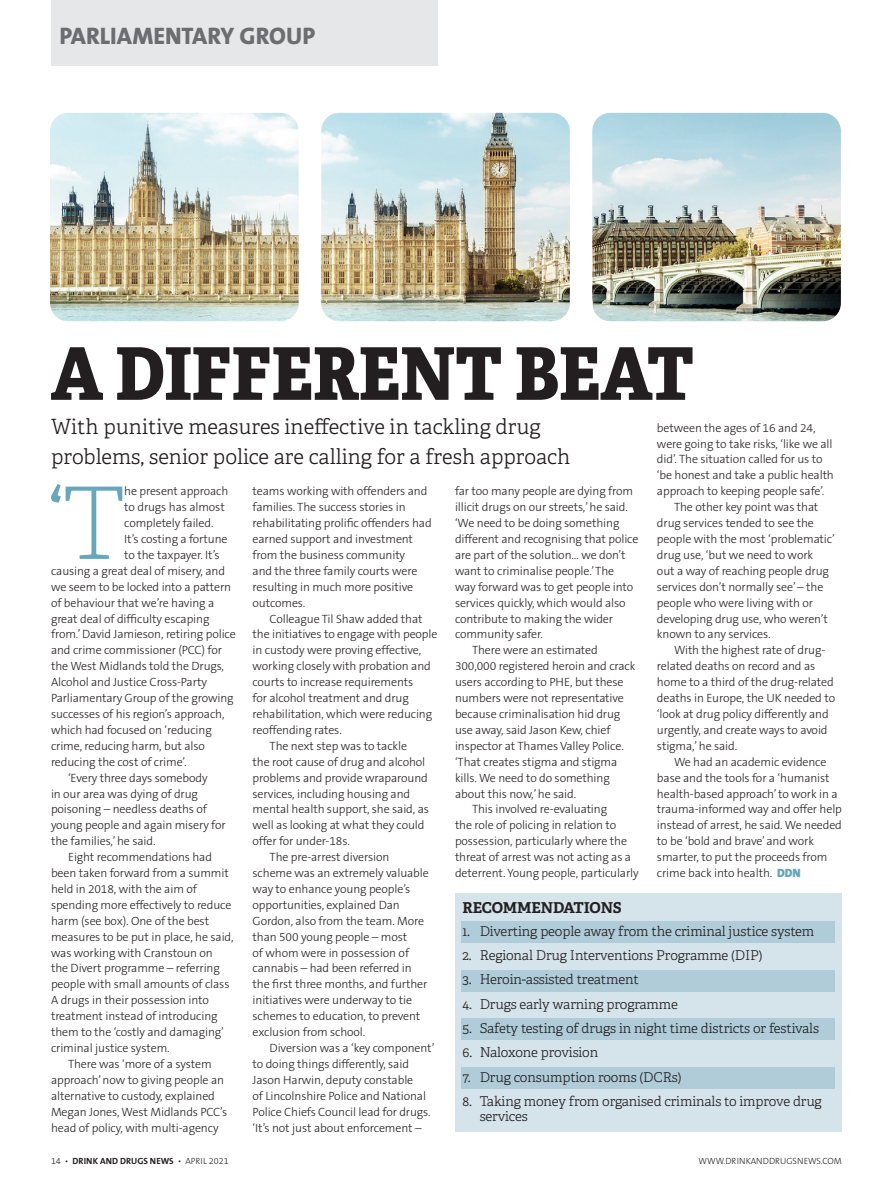
<style>
.page{position:relative;width:893px;height:1191px;background:#fff}
.page>*{position:absolute;margin:0;border:0;box-sizing:border-box;transform-origin:0 0}
.t1{font:99.9px "Adelle PE Th";color:#66a7bb}
.t2{font:72.6px "Adelle PE Eb";color:#231f20;scale:.91 1}
.t3{font:800 24px "The Sans B8";color:#6c6d70}
.t4{font:21px/30px "Adelle PE Lt";color:#231f20}
.t5{font:700 15px "Adelle PE";letter-spacing:-.01em;color:#231f20}
.t6{font:13.5px/15px "Adelle PE Lt";letter-spacing:-.01em;color:#231f20}
.t7{font:300 12px/15.9px "The Sans B3";letter-spacing:-.01em;color:#231f20}
._01_Folio_Right{font:700 9px "The Sans B7";color:#231f20}
.t8{font:300 9px "The Sans B3";color:#231f20}
.s1{font-family:"The Sans B9";font-weight:900;color:#66a7bb}
.s2{font-family:"The Sans B3";font-weight:300}
</style>
<div class="page">
<div style="left:455px;top:893px;width:387px;height:238px;background:#d5e3ea"></div>
<div style="left:461px;top:1067px;width:374px;height:21px;background:#afccd8"></div>
<div style="left:461px;top:1018px;width:374px;height:22px;background:#afccd8"></div>
<div style="left:461px;top:970px;width:374px;height:21px;background:#afccd8"></div>
<div style="left:461px;top:921px;width:374px;height:21px;background:#afccd8"></div>
<img style="left:51px;top:114px;width:247px;height:206px">
<div style="left:35px;top:98px;width:279px;height:238px;border:15px solid #fff;border-radius:26px"></div>
<div style="left:51px;top:0;width:387px;height:66px;background:#e6e7e9"></div>
<img style="left:322px;top:114px;width:247px;height:206px">
<div style="left:306px;top:98px;width:279px;height:238px;border:15px solid #fff;border-radius:26px"></div>
<img style="left:593px;top:114px;width:247px;height:206px">
<div style="left:577px;top:98px;width:279px;height:238px;border:15px solid #fff;border-radius:26px"></div>
<p class="t3" style="left:60px;top:23px;width:257px">PARLIAMENTARY GROUP</p>
<p class="t2" style="left:51px;top:319px;width:708px">A DIFFERENT BEAT</p>
<p class="t4" style="left:51px;top:410px;width:521px">With punitive measures ineffective in tackling drug problems, senior police are calling for a fresh approach</p>
<p class="t7" style="left:657px;top:420px;width:178px">between the ages of 16 and 24, were going to take risks, ‘like we all did’. The situation called for us to ‘be honest and take a public health approach to keeping people safe’.</p>
<p class="t7" style="left:657px;top:500px;width:179px;text-indent:17px">The other key point was that drug services tended to see the people with the most ‘problematic’ drug use, ‘but we need to work<br>out a way of reaching people drug services don’t normally see’ – the people who were living with or developing drug use, who weren’t known to any services.</p>
<p class="t7" style="left:657px;top:643px;width:180px;text-indent:17px">With the highest rate of drug&shy;related deaths on record and as home to a third of the drug-related deaths in Europe, the UK needed to ‘look at drug policy differently and urgently, and create ways to avoid stigma,’ he said.</p>
<p class="t7" style="left:657px;top:754px;width:186px;text-indent:17px">We had an academic evidence base and the tools for a ‘humanist health-based approach’ to work in a trauma-informed way and offer help instead of arrest, he said. We needed to be ‘bold and brave’ and work smarter, to put the proceeds from crime back into health. <span class="s1">DDN</span></p>
<p class="t1" style="left:46px;top:455px;width:81px">‘T</p>
<p class="t7" style="left:124px;top:484px;width:106px">he present approach</p>
<p class="t7" style="left:253px;top:484px;width:181px">teams working with offenders and families. The success stories in rehabilitating prolific offenders had earned support and investment from the business community<br>and the three family courts were resulting in much more positive outcomes.</p>
<p class="t7" style="left:253px;top:611px;width:186px;text-indent:17px">Colleague Til Shaw added that the initiatives to engage with people in custody were proving effective, working closely with probation and courts to increase requirements<br>for alcohol treatment and drug rehabilitation, which were reducing reoffending rates.</p>
<p class="t7" style="left:253px;top:738px;width:178px;text-indent:17px">The next step was to tackle<br>the root cause of drug and alcohol problems and provide wraparound services, including housing and mental health support, she said, as well as looking at what they could offer for under-18s.</p>
<p class="t7" style="left:253px;top:849px;width:178px;text-indent:17px">The pre-arrest diversion scheme was an extremely valuable way to enhance young people’s opportunities, explained Dan<br>Gordon, also from the team. More than 500 young people – most<br>of whom were in possession of cannabis – had been referred in the first three months, and further initiatives were underway to tie schemes to education, to prevent exclusion from school.</p>
<p class="t7" style="left:253px;top:1040px;width:183px;text-indent:17px">Diversion was a ‘key component’ to doing things differently, said Jason Harwin, deputy constable<br>of Lincolnshire Police and National Police Chiefs Council lead for drugs. ‘It’s not just about enforcement –</p>
<p class="t7" style="left:455px;top:484px;width:185px">far too many people are dying from illicit drugs on our streets,’ he said. ‘We need to be doing something different and recognising that police are part of the solution… we don’t want to criminalise people.’ The<br>way forward was to get people into services quickly, which would also contribute to making the wider community safer.</p>
<p class="t7" style="left:455px;top:643px;width:182px;text-indent:17px">There were an estimated<br>300,000 registered heroin and crack users according to PHE, but these numbers were not representative because criminalisation hid drug use away, said Jason Kew, chief inspector at Thames Valley Police. ‘That creates stigma and stigma kills. We need to do something about this now,’ he said.</p>
<p class="t7" style="left:455px;top:802px;width:185px;text-indent:17px">This involved re-evaluating<br>the role of policing in relation to possession, particularly where the threat of arrest was not acting as a deterrent. Young people, particularly</p>
<p class="t7" style="left:124px;top:500px;width:102px">to drugs has almost</p>
<p class="t7" style="left:124px;top:515px;width:91px">completely failed.</p>
<p class="t7" style="left:124px;top:531px;width:105px">It’s costing a fortune</p>
<p class="t7" style="left:124px;top:547px;width:97px">to the taxpayer. It’s</p>
<p class="t7" style="left:51px;top:563px;width:176px">causing a great deal of misery, and</p>
<p class="t7" style="left:51px;top:579px;width:182px">we seem to be locked into a pattern</p>
<p class="t7" style="left:51px;top:595px;width:165px">of behaviour that we’re having a</p>
<p class="t7" style="left:51px;top:611px;width:160px">great deal of difficulty escaping</p>
<p class="t7" style="left:51px;top:627px;width:186px">from.’ David Jamieson, retiring police</p>
<p class="t7" style="left:51px;top:643px;width:172px">and crime commissioner (PCC) for</p>
<p class="t7" style="left:51px;top:659px;width:175px">the West Midlands told the Drugs,</p>
<p class="t7" style="left:51px;top:674px;width:157px">Alcohol and Justice Cross-Party</p>
<p class="t7" style="left:51px;top:690px;width:184px">Parliamentary Group of the growing</p>
<p class="t7" style="left:51px;top:706px;width:175px">successes of his region’s approach,</p>
<p class="t7" style="left:51px;top:722px;width:162px">which had focused on ‘reducing</p>
<p class="t7" style="left:51px;top:738px;width:156px">crime, reducing harm, but also</p>
<p class="t7" style="left:51px;top:754px;width:137px">reducing the cost of crime’.</p>
<p class="t7" style="left:51px;top:770px;width:176px;text-indent:17px">‘Every three days somebody<br>in our area was dying of drug poisoning – needless deaths of young people and again misery for the families,’ he said.</p>
<p class="t7" style="left:51px;top:849px;width:184px;text-indent:17px">Eight recommendations had been taken forward from a summit held in 2018, with the aim of spending more effectively to reduce harm (see box). One of the best measures to be put in place, he said, was working with Cranstoun on<br>the Divert programme – referring people with small amounts of class<br>A drugs in their possession into treatment instead of introducing them to the ‘costly and damaging’ criminal justice system.</p>
<p class="t7" style="left:51px;top:1056px;width:178px;text-indent:17px">There was ‘more of a system approach’ now to giving people an alternative to custody, explained<br>Megan Jones, West Midlands PCC’s head of policy, with multi-agency</p>
<p class="t5" style="left:463px;top:896px;width:161px">RECOMMENDATIONS</p>
<p class="t6" style="left:463px;top:922px;width:353px">1. Diverting people away from the criminal justice system</p>
<p class="t6" style="left:463px;top:947px;width:301px">2. Regional Drug Interventions Programme (DIP)</p>
<p class="t6" style="left:463px;top:971px;width:178px">3. Heroin-assisted treatment</p>
<p class="t6" style="left:463px;top:996px;width:217px">4. Drugs early warning programme</p>
<p class="t6" style="left:463px;top:1020px;width:358px">5. Safety testing of drugs in night time districts or festivals</p>
<p class="t6" style="left:463px;top:1044px;width:137px">6. Naloxone provision</p>
<p class="t6" style="left:463px;top:1069px;width:220px">7. Drug consumption rooms (DCRs)</p>
<p class="t6" style="left:480px;top:1093px;width:344px;text-indent:-17px">8. Taking money from organised criminals to improve drug services</p>
<p class="_01_Folio_Right" style="left:51px;top:1156px;width:179px"><span class="s2">14 •</span> DRINK AND DRUGS NEWS <span class="s2">• APRIL 2021</span></p>
<p class="t8" style="left:699px;top:1156px;width:145px">WWW.DRINKANDDRUGSNEWS.COM</p>
</div>
